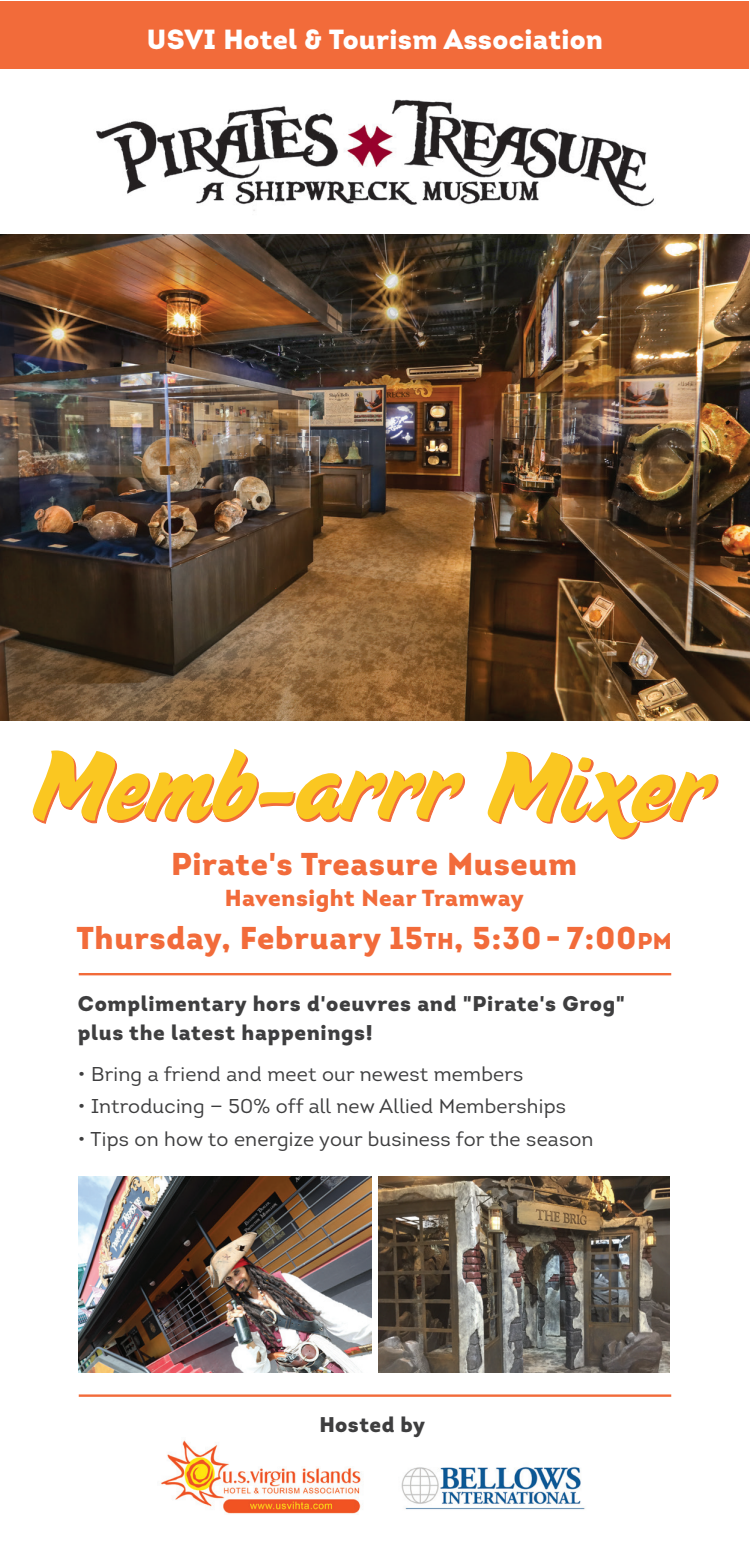
<style>
.page{position:relative;width:750px;height:1562px;background:#fff}
.page>*{position:absolute;margin:0;border:0;box-sizing:border-box;transform-origin:0 0}
.t1{font:84.25px "Sugar Pie";letter-spacing:.02em;color:#fac721}
.t2{font:900 31.5px "Intro";letter-spacing:.02em;color:#f26b3a}
.t3{font:900 27.62px "Intro";letter-spacing:.01em;color:#fff}
.t4{font:900 23.12px "Intro";letter-spacing:.015em;color:#f26b3a}
.t5{font:900 21.25px/28.8px "Intro";letter-spacing:.03em;color:#3e3e3f}
.t6{font:20px "Intro";letter-spacing:.01em;color:#3e3e3f}
.s1{color:#f26b3a}
.s2{font-size:22.75px}
</style>
<div class="page">
<div style="left:1px;top:2px;width:748px;height:67px;background:#f26b3a"></div>
<img style="left:0;top:235px;width:750px;height:485px">
<hr style="left:79px;top:973px;width:592px;height:2px;background:#f26b3a">
<hr style="left:79px;top:1394px;width:592px;height:2px;background:#f26b3a">
<svg style="left:489px;top:752px;width:230px;height:88px"></svg>
<svg style="left:33px;top:750px;width:432px;height:74px"></svg>
<img style="left:96px;top:99px;width:558px;height:112px">
<img style="left:79px;top:1176px;width:293px;height:196px">
<img style="left:379px;top:1176px;width:290px;height:195px">
<img style="left:161px;top:1440px;width:200px;height:74px">
<img style="left:401px;top:1466px;width:184px;height:44px">
<h3 class="t3" style="left:147px;top:21px;width:458px">USVI Hotel &amp; Tourism Association</h3>
<h1 class="t1" style="left:32px;top:724px;width:677px">Memb-arrr Mix r<span class="s1">e</span></h1>
<h2 class="t2" style="left:171px;top:843px;width:407px">Pirate's Treasure Museum</h2>
<p class="t4" style="left:225px;top:882px;width:301px">Havensight Near Tramway</p>
<h2 class="t2" style="left:76px;top:916px;width:597px">Thursday, February 15<span class="s2">TH</span>, 5:30- 7:00<span class="s2">PM</span></h2>
<p class="t5" style="left:78px;top:988px;width:549px">Complimentary hors d'oeuvres and "Pirate's Grog" plus the latest happenings!</p>
<p class="t6" style="left:78px;top:1061px;width:447px">• Bring a friend and meet our newest members</p>
<p class="t6" style="left:78px;top:1094px;width:490px">• Introducing — 50% off all new Allied Memberships</p>
<p class="t6" style="left:78px;top:1126px;width:517px">• Tips on how to energize your business for the season</p>
<p class="t5" style="left:319px;top:1410px;width:107px">Hosted by</p>
</div>
